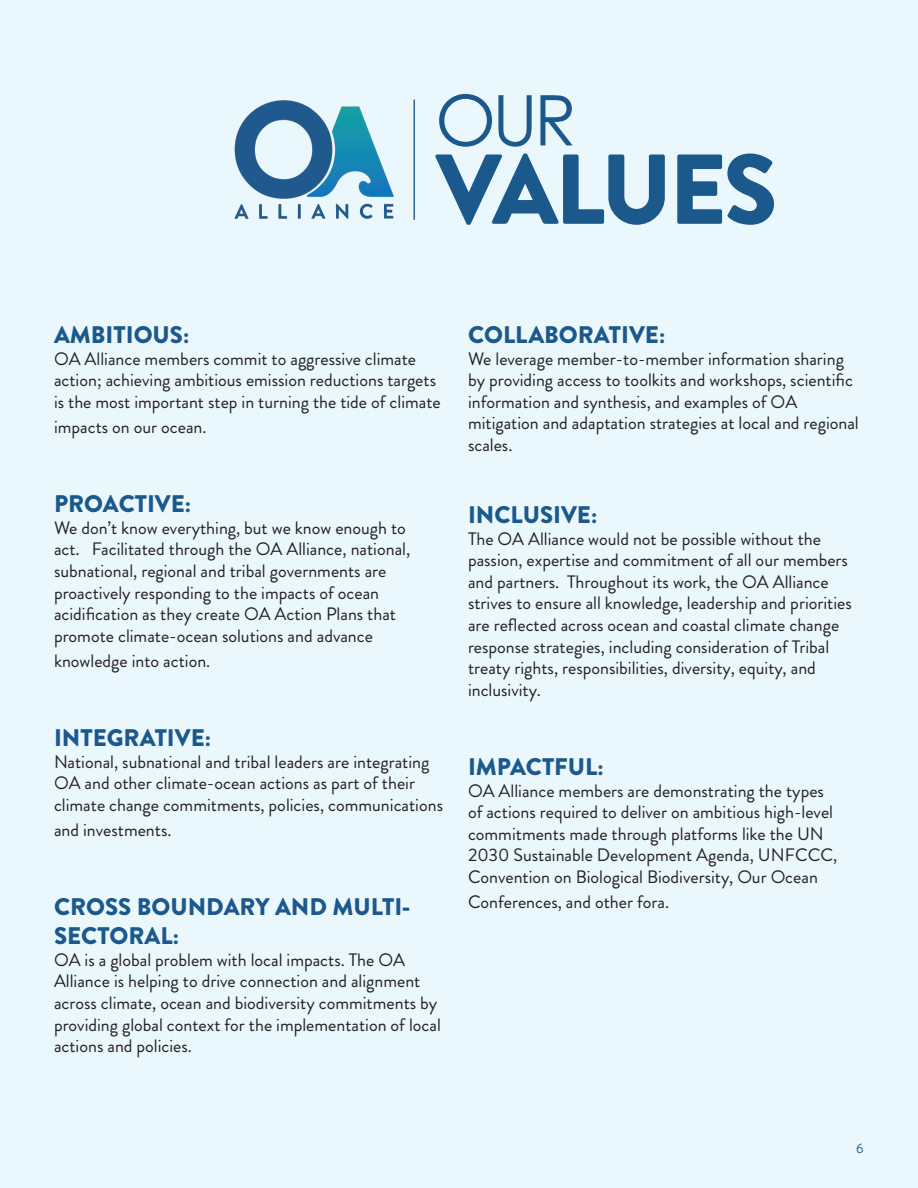
<style>
.page{position:relative;width:918px;height:1188px;background:#eaf7fd}
.page>*{position:absolute;margin:0;border:0;box-sizing:border-box;transform-origin:0 0}
.t1{font:900 99px "Brandon Grotesque";letter-spacing:-.035em;color:#1b588c}
.t2{font:69.9px "Century Gothic";color:#1b588c}
.t3{font:900 24px/28.8px "Brandon Grotesque";color:#1b588c}
.t4{font:18px/21.6px "Brandon Grotesque";color:#231f20}
.t5{font:13.5px "Brandon Grotesque";color:#1b588c}
</style>
<div class="page">
<img style="left:234px;top:99px;width:181px;height:121px">
<p class="t2" style="left:435px;top:78px;width:143px">OUR</p>
<p class="t1" style="left:436px;top:120px;width:343px">VALUES</p>
<p class="t3" style="left:54px;top:321px;width:137px">AMBITIOUS:</p>
<p class="t4" style="left:54px;top:348px;width:388px">OA Alliance members commit to aggressive climate action; achieving ambitious emission reductions targets is the most important step in turning the tide of climate</p>
<p class="t4" style="left:54px;top:416px;width:154px">impacts on our ocean.</p>
<p class="t3" style="left:54px;top:490px;width:139px">PROACTIVE:</p>
<p class="t4" style="left:54px;top:517px;width:358px">We don’t know everything, but we know enough to act. Facilitated through the OA Alliance, national, subnational, regional and tribal governments are proactively responding to the impacts of ocean acidification as they create OA Action Plans that promote climate-ocean solutions and advance</p>
<p class="t4" style="left:54px;top:650px;width:158px">knowledge into action.</p>
<p class="t3" style="left:54px;top:724px;width:159px">INTEGRATIVE:</p>
<p class="t4" style="left:54px;top:751px;width:391px">National, subnational and tribal leaders are integrating<br>OA and other climate-ocean actions as part of their climate change commitments, policies, communications</p>
<p class="t4" style="left:54px;top:819px;width:119px">and investments.</p>
<p class="t3" style="left:54px;top:893px;width:358px">CROSS BOUNDARY AND MULTI-<br>SECTORAL:</p>
<p class="t4" style="left:54px;top:949px;width:388px">OA is a global problem with local impacts. The OA Alliance is helping to drive connection and alignment across climate, ocean and biodiversity commitments by providing global context for the implementation of local actions and policies.</p>
<p class="t3" style="left:468px;top:321px;width:199px">COLLABORATIVE:</p>
<p class="t4" style="left:468px;top:348px;width:392px">We leverage member-to-member information sharing by providing access to toolkits and workshops, scientific information and synthesis, and examples of OA mitigation and adaptation strategies at local and regional scales.</p>
<p class="t3" style="left:468px;top:501px;width:131px">INCLUSIVE:</p>
<p class="t4" style="left:468px;top:528px;width:385px">The OA Alliance would not be possible without the passion, expertise and commitment of all our members and partners. Throughout its work, the OA Alliance strives to ensure all knowledge, leadership and priorities are reflected across ocean and coastal climate change response strategies, including consideration of Tribal treaty rights, responsibilities, diversity, equity, and inclusivity.</p>
<p class="t3" style="left:468px;top:753px;width:137px">IMPACTFUL:</p>
<p class="t4" style="left:468px;top:780px;width:371px">OA Alliance members are demonstrating the types of actions required to deliver on ambitious high-level commitments made through platforms like the UN 2030 Sustainable Development Agenda, UNFCCC, Convention on Biological Biodiversity, Our Ocean</p>
<p class="t4" style="left:468px;top:891px;width:203px">Conferences, and other fora.</p>
<p class="t5" style="left:856px;top:1139px;width:9px">6</p>
</div>
